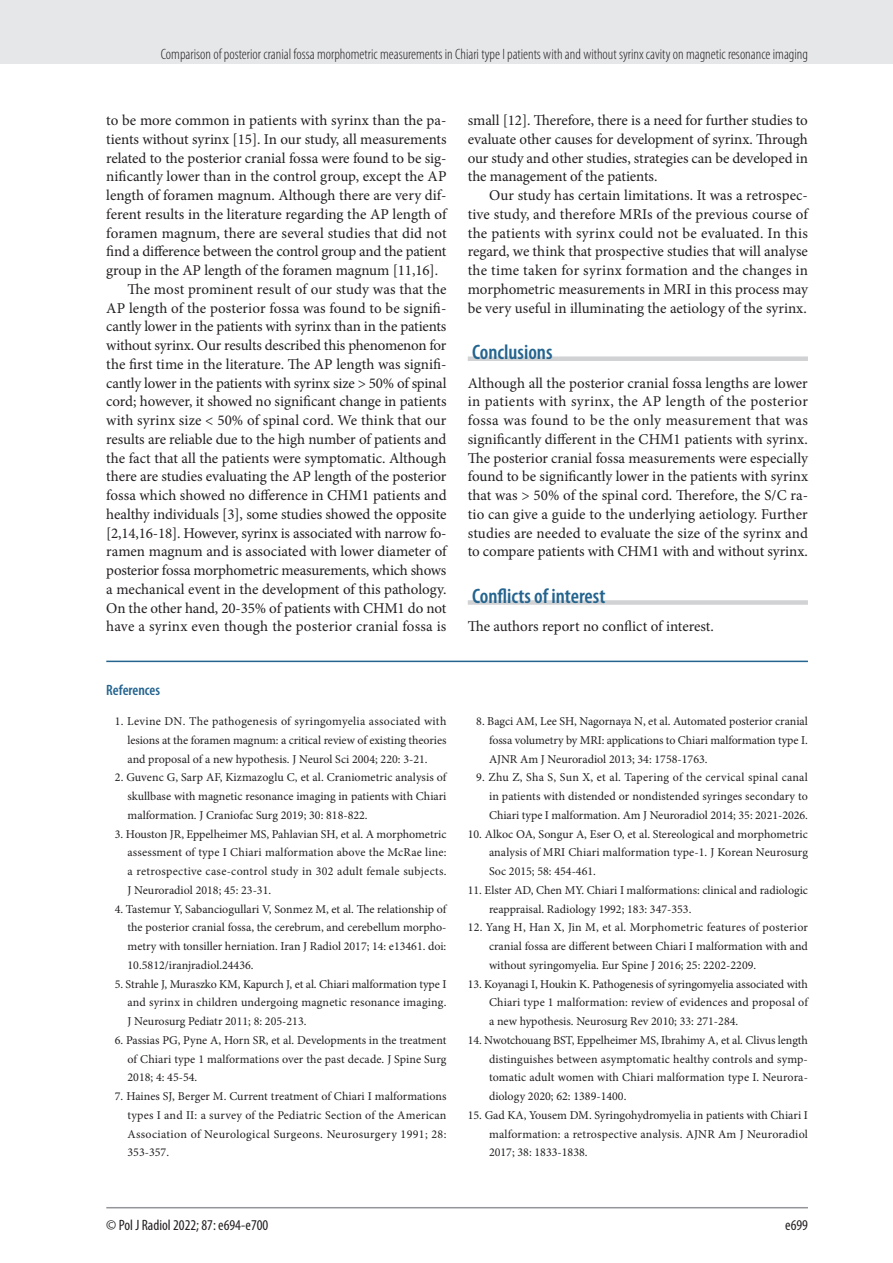
<style>
.page{position:relative;width:893px;height:1263px;background:#fff}
.page>*{position:absolute;margin:0;border:0;box-sizing:border-box;transform-origin:0 0}
.t1{font:600 condensed 21px "Myriad Pro";color:#24648f}
.t2{font:15px/18.8px "Minion Pro";letter-spacing:-.005em;color:#231f20;text-align:justify}
.t3{font:300 condensed 15px "Myriad Pro";color:#231f20}
.t4{font:15px "Minion Pro";letter-spacing:.015em;color:#231f20}
.t5{font:condensed 15px "Myriad Pro";color:#231f20}
.t6{font:600 condensed 15px "Myriad Pro";color:#24648f}
.t7{font:12px/18.8px "Minion Pro";color:#231f20;text-align:justify}
</style>
<div class="page">
<div style="left:0;top:0;width:893px;height:64px;background:#e6e7e9"></div>
<hr style="left:106px;top:1207px;width:702px;height:1px;background:#939598">
<div style="left:468px;top:356px;width:340px;height:5px;background:#d1d2d4"></div>
<div style="left:468px;top:600px;width:340px;height:5px;background:#d1d2d4"></div>
<hr style="left:106px;top:661px;width:702px;height:1px;background:#24648f">
<p class="t3" style="left:161px;top:45px;width:648px">Comparison of posterior cranial fossa morphometric measurements in Chiari type I patients with and without syrinx cavity on magnetic resonance imaging</p>
<p class="t2" style="left:106px;top:111px;width:342px">to be more common in patients with syrinx than the pa-</p>
<p class="t2" style="left:106px;top:130px;width:342px">tients without syrinx [15]. In our study, all measurements</p>
<p class="t2" style="left:106px;top:148px;width:342px">related to the posterior cranial fossa were found to be sig-</p>
<p class="t2" style="left:106px;top:167px;width:342px">nificantly lower than in the control group, except the AP</p>
<p class="t2" style="left:106px;top:186px;width:342px">length of foramen magnum. Although there are very dif-</p>
<p class="t2" style="left:106px;top:205px;width:342px">ferent results in the literature regarding the AP length of</p>
<p class="t2" style="left:106px;top:223px;width:342px">foramen magnum, there are several studies that did not</p>
<p class="t2" style="left:106px;top:242px;width:342px">find a difference between the control group and the patient</p>
<p class="t2" style="left:106px;top:261px;width:333px">group in the AP length of the foramen magnum [11,16].</p>
<p class="t2" style="left:128px;top:280px;width:320px">The most prominent result of our study was that the</p>
<p class="t2" style="left:106px;top:298px;width:342px">AP length of the posterior fossa was found to be signifi-</p>
<p class="t2" style="left:106px;top:317px;width:342px">cantly lower in the patients with syrinx than in the patients</p>
<p class="t2" style="left:106px;top:336px;width:342px">without syrinx. Our results described this phenomenon for</p>
<p class="t2" style="left:106px;top:355px;width:342px">the first time in the literature. The AP length was signifi-</p>
<p class="t2" style="left:106px;top:373px;width:342px">cantly lower in the patients with syrinx size &gt; 50% of spinal</p>
<p class="t2" style="left:106px;top:392px;width:342px">cord; however, it showed no significant change in patients</p>
<p class="t2" style="left:106px;top:411px;width:342px">with syrinx size &lt; 50% of spinal cord. We think that our</p>
<p class="t2" style="left:106px;top:430px;width:342px">results are reliable due to the high number of patients and</p>
<p class="t2" style="left:106px;top:448px;width:342px">the fact that all the patients were symptomatic. Although</p>
<p class="t2" style="left:106px;top:467px;width:342px">there are studies evaluating the AP length of the posterior</p>
<p class="t2" style="left:106px;top:486px;width:342px">fossa which showed no difference in CHM1 patients and</p>
<p class="t2" style="left:106px;top:505px;width:342px">healthy individuals [3], some studies showed the opposite</p>
<p class="t2" style="left:106px;top:523px;width:342px">[2,14,16-18]. However, syrinx is associated with narrow fo-</p>
<p class="t2" style="left:106px;top:542px;width:342px">ramen magnum and is associated with lower diameter of</p>
<p class="t2" style="left:106px;top:561px;width:342px">posterior fossa morphometric measurements, which shows</p>
<p class="t2" style="left:106px;top:580px;width:342px">a mechanical event in the development of this pathology.</p>
<p class="t2" style="left:106px;top:598px;width:341px">On the other hand, 20-35% of patients with CHM1 do not</p>
<p class="t4" style="left:106px;top:616px;width:342px">have a syrinx even though the posterior cranial fossa is</p>
<p class="t6" style="left:106px;top:681px;width:55px">References</p>
<p class="t7" style="left:128px;top:712px;width:320px;text-indent:-13px">1. Levine DN. The pathogenesis of syringomyelia associated with lesions at the foramen magnum: a critical review of existing theories and proposal of a new hypothesis. J Neurol Sci 2004; 220: 3-21.</p>
<p class="t7" style="left:128px;top:768px;width:320px;text-indent:-13px">2. Guvenc G, Sarp AF, Kizmazoglu C, et al. Craniometric analysis of skullbase with magnetic resonance imaging in patients with Chiari malformation. J Craniofac Surg 2019; 30: 818-822.</p>
<p class="t7" style="left:128px;top:824px;width:320px;text-indent:-13px">3. Houston JR, Eppelheimer MS, Pahlavian SH, et al. A morphometric assessment of type I Chiari malformation above the McRae line: a retrospective case-control study in 302 adult female subjects.<br>J Neuroradiol 2018; 45: 23-31.</p>
<p class="t7" style="left:128px;top:899px;width:320px;text-indent:-13px">4. Tastemur Y, Sabanciogullari V, Sonmez M, et al. The relationship of the posterior cranial fossa, the cerebrum, and cerebellum morpho&shy;metry with tonsiller herniation. Iran J Radiol 2017; 14: e13461. doi:<br>10.5812/iranjradiol.24436.</p>
<p class="t7" style="left:128px;top:974px;width:320px;text-indent:-13px">5. Strahle J, Muraszko KM, Kapurch J, et al. Chiari malformation type I and syrinx in children undergoing magnetic resonance imaging.<br>J Neurosurg Pediatr 2011; 8: 205-213.</p>
<p class="t7" style="left:128px;top:1031px;width:320px;text-indent:-13px">6. Passias PG, Pyne A, Horn SR, et al. Developments in the treatment of Chiari type 1 malformations over the past decade. J Spine Surg 2018; 4: 45-54.</p>
<p class="t7" style="left:128px;top:1087px;width:320px;text-indent:-13px">7. Haines SJ, Berger M. Current treatment of Chiari I malformations types I and II: a survey of the Pediatric Section of the American Association of Neurological Surgeons. Neurosurgery 1991; 28:<br>353-357.</p>
<p class="t2" style="left:468px;top:111px;width:342px">small [12]. Therefore, there is a need for further studies to evaluate other causes for development of syrinx. Through our study and other studies, strategies can be developed in the management of the patients.</p>
<p class="t2" style="left:468px;top:186px;width:342px;text-indent:21px">Our study has certain limitations. It was a retrospec&shy;tive study, and therefore MRIs of the previous course of the patients with syrinx could not be evaluated. In this regard, we think that prospective studies that will analyse the time taken for syrinx formation and the changes in morphometric measurements in MRI in this process may be very useful in illuminating the aetiology of the syrinx.</p>
<h1 class="t1" style="left:472px;top:339px;width:82px">Conclusions</h1>
<p class="t2" style="left:468px;top:373px;width:342px">Although all the posterior cranial fossa lengths are lower in patients with syrinx, the AP length of the posterior fossa was found to be the only measurement that was significantly different in the CHM1 patients with syrinx.<br>The posterior cranial fossa measurements were especially found to be significantly lower in the patients with syrinx that was &gt; 50% of the spinal cord. Therefore, the S/C ra&shy;tio can give a guide to the underlying aetiology. Further studies are needed to evaluate the size of the syrinx and to compare patients with CHM1 with and without syrinx.</p>
<h1 class="t1" style="left:472px;top:583px;width:135px">Conflicts of interest</h1>
<p class="t2" style="left:468px;top:617px;width:248px">The authors report no conflict of interest.</p>
<p class="t7" style="left:489px;top:712px;width:320px;text-indent:-13px">8. Bagci AM, Lee SH, Nagornaya N, et al. Automated posterior cranial fossa volumetry by MRI: applications to Chiari malformation type I.<br>AJNR Am J Neuroradiol 2013; 34: 1758-1763.</p>
<p class="t7" style="left:489px;top:768px;width:320px;text-indent:-13px">9. Zhu Z, Sha S, Sun X, et al. Tapering of the cervical spinal canal in patients with distended or nondistended syringes secondary to Chiari type I malformation. Am J Neuroradiol 2014; 35: 2021-2026.</p>
<p class="t7" style="left:489px;top:824px;width:320px;text-indent:-21px">10. Alkoc OA, Songur A, Eser O, et al. Stereological and morphometric analysis of MRI Chiari malformation type-1. J Korean Neurosurg Soc 2015; 58: 454-461.</p>
<p class="t7" style="left:489px;top:881px;width:320px;text-indent:-21px">11. Elster AD, Chen MY. Chiari I malformations: clinical and radiologic reappraisal. Radiology 1992; 183: 347-353.</p>
<p class="t7" style="left:489px;top:918px;width:321px;text-indent:-21px">12. Yang H, Han X, Jin M, et al. Morphometric features of posterior cranial fossa are different between Chiari I malformation with and without syringomyelia. Eur Spine J 2016; 25: 2202-2209.</p>
<p class="t7" style="left:489px;top:974px;width:320px;text-indent:-21px">13. Koyanagi I, Houkin K. Pathogenesis of syringomyelia associated with Chiari type 1 malformation: review of evidences and proposal of a new hypothesis. Neurosurg Rev 2010; 33: 271-284.</p>
<p class="t7" style="left:489px;top:1031px;width:320px;text-indent:-21px">14. Nwotchouang BST, Eppelheimer MS, Ibrahimy A, et al. Clivus length distinguishes between asymptomatic healthy controls and symp&shy;tomatic adult women with Chiari malformation type I. Neurora&shy;diology 2020; 62: 1389-1400.</p>
<p class="t7" style="left:489px;top:1106px;width:320px;text-indent:-21px">15. Gad KA, Yousem DM. Syringohydromyelia in patients with Chiari I malformation: a retrospective analysis. AJNR Am J Neuroradiol 2017; 38: 1833-1838.</p>
<p class="t5" style="left:106px;top:1216px;width:164px">© Pol J Radiol 2022; 87: e694-e700</p>
<p class="t5" style="left:785px;top:1216px;width:24px">e699</p>
</div>
